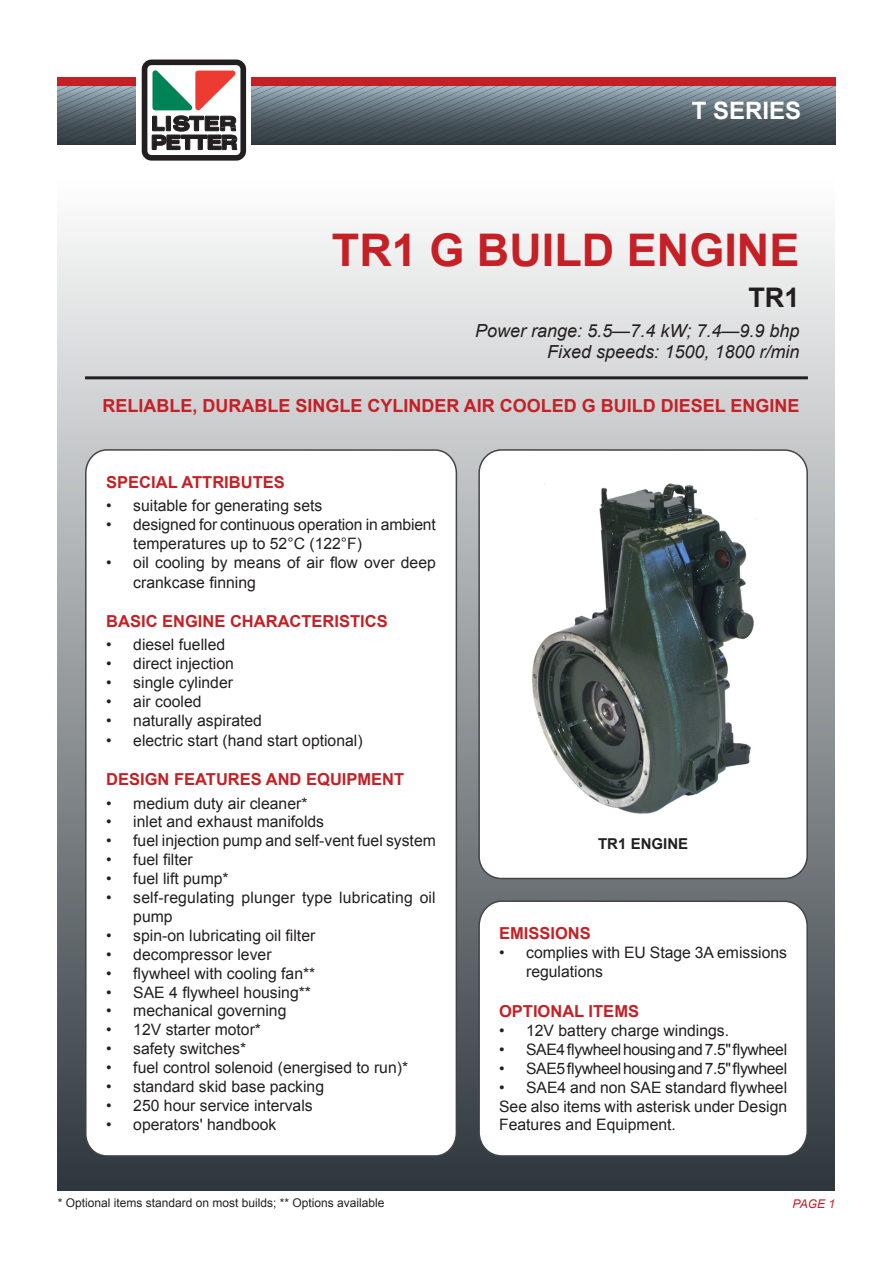
<style>
.page{position:relative;width:893px;height:1263px;background:#fff}
.page>*{position:absolute;margin:0;border:0;box-sizing:border-box;transform-origin:0 0}
.Headline{font:700 45px "Arial";color:#c42026}
.Headline_2{font:700 27px "Arial";color:#231f20}
.Headline__Series{font:700 24px "Arial";color:#fff}
.Headline_1{font:700 18px "Arial";color:#c42026}
.Power_Ranges{font:italic 18px "Arial";color:#231f20}
.Headline_3{font:700 16.5px "Arial";color:#c42026}
.Body_Text{font:15.75px/18.9px "Arial";color:#231f20}
.Body_Text-2{font:15.75px "Arial";letter-spacing:-.025em;color:#231f20}
.Running_head{font:700 15px "Arial";color:#231f20}
.t1{font:12px "Arial";color:#231f20}
.Page_numeration{font:italic 12px "Arial";color:#c42026}
</style>
<div class="page">
<div style="left:58px;top:177px;width:777px;height:1014px;background:linear-gradient(to bottom,#fefefe,#2e373d)"></div>
<div style="left:58px;top:77px;width:777px;height:9px;background:#c42026"></div>
<svg style="left:58px;top:86px;width:69px;height:57px;background:#5c6a72"></svg>
<svg style="left:127px;top:86px;width:708px;height:57px;background:#5c6a72"></svg>
<div style="left:137px;top:52px;width:114px;height:117px;background:#fff"></div>
<div style="left:142px;top:60px;width:104px;height:101px;background:#231f20;border-radius:10px"></div>
<div style="left:147px;top:65px;width:93px;height:90px;background:#fff;border-radius:4px"></div>
<svg style="left:152px;top:70px;width:83px;height:40px"></svg>
<svg style="left:152px;top:116px;width:85px;height:34px"></svg>
<div style="left:86px;top:450px;width:370px;height:706px;background:#fff;border-radius:22px"></div>
<div style="left:85px;top:449px;width:372px;height:708px;border:2px solid #434449;border-radius:22px"></div>
<div style="left:479px;top:901px;width:328px;height:255px;background:#fff;border-radius:24px"></div>
<div style="left:478px;top:900px;width:330px;height:257px;border:2px solid #434449;border-radius:24px"></div>
<hr style="left:85px;top:376px;width:723px;height:3px;background:#231f20">
<div style="left:479px;top:450px;width:328px;height:428px;background:#fff;border-radius:23px"></div>
<div style="left:478px;top:449px;width:330px;height:430px;border:2px solid #434449;border-radius:23px"></div>
<img style="left:532px;top:483px;width:222px;height:331px">
<p class="Headline__Series" style="left:692px;top:94px;width:111px">T SERIES</p>
<p class="Headline" style="left:332px;top:220px;width:464px">TR1 G BUILD ENGINE</p>
<p class="Headline_2" style="left:748px;top:279px;width:53px">TR1</p>
<p class="Power_Ranges" style="left:475px;top:319px;width:326px">Power range: 5.5—7.4 kW; 7.4—9.9 bhp</p>
<p class="Power_Ranges" style="left:547px;top:340px;width:254px">Fixed speeds: 1500, 1800 r/min</p>
<p class="Headline_1" style="left:102px;top:394px;width:583px">RELIABLE, DURABLE SINGLE CYLINDER AIR COOLED G BUILD DIESE</p>
<p class="Headline_1" style="left:715px;top:394px;width:84px">L ENGINE</p>
<p class="Headline_3" style="left:106px;top:471px;width:86px">SPECIAL ATTRI</p>
<p class="Headline_3" style="left:229px;top:471px;width:36px">BUTES</p>
<p class="Body_Text" style="left:106px;top:496px;width:218px">• suitable for generating sets</p>
<p class="Body_Text" style="left:133px;top:515px;width:304px;text-indent:-27px">• designed for continuous operation in ambient temperatures up to 52°C (122°F)</p>
<p class="Body_Text" style="left:133px;top:552px;width:304px;line-height:19.8px;text-indent:-27px">• oil cooling by means of air flow over deep crankcase finning</p>
<p class="Headline_3" style="left:106px;top:610px;width:206px">BASIC ENGINE CHARACTERISTI</p>
<p class="Headline_3" style="left:365px;top:610px;width:23px">CS</p>
<p class="Body_Text" style="left:106px;top:635px;width:120px">• diesel fuelled</p>
<p class="Body_Text" style="left:106px;top:654px;width:129px">• direct injection</p>
<p class="Body_Text" style="left:106px;top:673px;width:128px">• single cylinder</p>
<p class="Body_Text" style="left:106px;top:692px;width:97px">• air cooled</p>
<p class="Body_Text" style="left:106px;top:711px;width:157px">• naturally aspirated</p>
<p class="Body_Text" style="left:106px;top:731px;width:258px">• electric start (hand start optional)</p>
<p class="Headline_3" style="left:106px;top:769px;width:11px">DESI</p>
<p class="Headline_3" style="left:145px;top:769px;width:95px">GN FEATURES</p>
<p class="Headline_3" style="left:266px;top:769px;width:135px">AND EQUIPMENT</p>
<p class="Body_Text" style="left:106px;top:794px;width:203px">• medium duty air cleaner*</p>
<p class="Body_Text" style="left:106px;top:813px;width:219px">• inlet and exhaust manifolds</p>
<p class="Body_Text" style="left:106px;top:831px;width:331px">• fuel injection pump and self-vent fuel system</p>
<p class="Body_Text" style="left:106px;top:850px;width:88px">• fuel filter</p>
<p class="Body_Text" style="left:106px;top:869px;width:124px">• fuel lift pump*</p>
<p class="Body_Text" style="left:133px;top:888px;width:304px;text-indent:-27px">• self-regulating plunger type lubricating oil pump</p>
<p class="Body_Text" style="left:106px;top:926px;width:211px">• spin-on lubricating oil filter</p>
<p class="Body_Text" style="left:106px;top:945px;width:167px">• decompressor lever</p>
<p class="Body_Text" style="left:106px;top:964px;width:211px">• flywheel with cooling fan**</p>
<p class="Body_Text" style="left:106px;top:983px;width:206px">• SAE 4 flywheel housing**</p>
<p class="Body_Text" style="left:106px;top:1002px;width:182px">• mechanical governing</p>
<p class="Body_Text" style="left:106px;top:1020px;width:156px">• 12V starter motor*</p>
<p class="Body_Text" style="left:106px;top:1039px;width:141px">• safety switches*</p>
<p class="Body_Text" style="left:106px;top:1058px;width:303px">• fuel control solenoid (energised to run)*</p>
<p class="Body_Text" style="left:106px;top:1077px;width:219px">• standard skid base packing</p>
<p class="Body_Text" style="left:106px;top:1096px;width:208px">• 250 hour service intervals</p>
<p class="Body_Text" style="left:106px;top:1115px;width:172px">• operators' handbook</p>
<p class="t1" style="left:58px;top:1195px;width:328px">* Optional items standard on most builds; ** Options available</p>
<p class="Running_head" style="left:598px;top:833px;width:90px">TR1 ENGINE</p>
<p class="Headline_3" style="left:499px;top:922px;width:33px">EMISSI</p>
<p class="Headline_3" style="left:555px;top:922px;width:35px">ONS</p>
<p class="Body_Text" style="left:526px;top:942px;width:263px;line-height:19.8px;text-indent:-27px">• complies with EU Stage 3A emissions regulations</p>
<p class="Headline_3" style="left:499px;top:1000px;width:140px">OPTIONAL ITEMS</p>
<p class="Body_Text" style="left:499px;top:1021px;width:232px">• 12V battery charge windings.</p>
<p class="Body_Text-2" style="left:499px;top:1039px;width:290px">• SAE4flywheelhousingand7.5"flywheel</p>
<p class="Body_Text-2" style="left:499px;top:1058px;width:290px">• SAE5flywheelhousingand7.5"flywheel</p>
<p class="Body_Text" style="left:499px;top:1078px;width:290px">• SAE4 and non SAE standard flywheel</p>
<p class="Body_Text" style="left:499px;top:1097px;width:290px">See also items with asterisk under Design<br>Features and Equipment.</p>
<p class="Page_numeration" style="left:793px;top:1196px;width:44px">PAGE 1</p>
</div>
